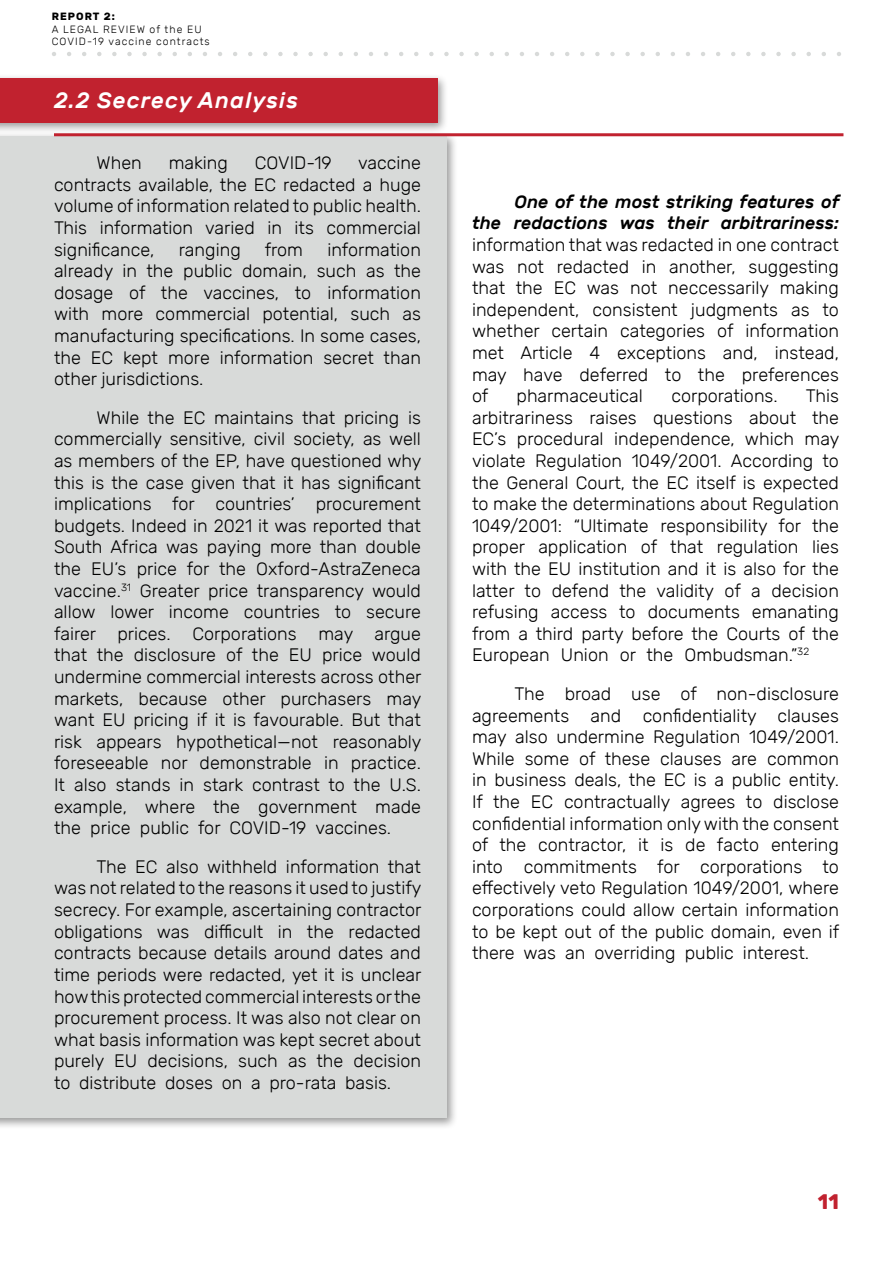
<style>
.page{position:relative;width:893px;height:1263px;background:#fff}
.page>*{position:absolute;margin:0;border:0;box-sizing:border-box;transform-origin:0 0}
.t1{font:italic 500 22.5px "Rubik";letter-spacing:.05em;color:#fff}
.t2{font:700 21px "Rubik";color:#c1222f}
.t3{font:300 18px/21.6px "Rubik";color:#000;text-align:justify}
.t4{font:italic 500 18px/21.6px "Rubik";color:#000;text-align:right}
.t5{font:300 10.5px/12.6px "Rubik";letter-spacing:.1em;color:#000}
.t6{font:700 10.5px "Rubik";letter-spacing:.1em;color:#000}
</style>
<div class="page">
<svg style="left:69px;top:52px;width:757px;height:4px"></svg>
<div style="left:0;top:131px;width:458px;height:998px;background:#000;opacity:.4"></div>
<div style="left:0;top:136px;width:446px;height:982px;background:#d8dad9"></div>
<div style="left:0;top:74px;width:448px;height:60px;background:#000;opacity:.4"></div>
<div style="left:0;top:79px;width:437px;height:44px;background:#c1222f"></div>
<hr style="left:54px;top:133px;width:789px;height:3px;background:#c1222f">
<p class="t6" style="left:52px;top:10px;width:65px">REPORT 2:</p>
<p class="t5" style="left:52px;top:23px;width:159px">A LEGAL REVIEW of the EU<br>COVID-19 vaccine contracts</p>
<p class="t1" style="left:54px;top:88px;width:246px">2.2 Secrecy Analysis</p>
<p class="t3" style="left:54px;top:152px;width:368px;text-indent:304px">vaccine contracts available, the EC redacted a huge volume of information related to public health.<br>This information varied in its commercial significance,</p>
<p class="t3" style="left:97px;top:152px;width:47px">When</p>
<p class="t3" style="left:169px;top:152px;width:61px">making</p>
<p class="t3" style="left:255px;top:152px;width:78px">COVID-19</p>
<p class="t3" style="left:54px;top:239px;width:368px;text-indent:273px">information already in the public domain, such as the dosage of the vaccines, to information with more commercial potential, such as manufacturing specifications. In some cases, the EC kept more information secret than other jurisdictions.</p>
<p class="t3" style="left:54px;top:407px;width:369px;text-indent:43px">While the EC maintains that pricing is commercially sensitive, civil society, as well as members of the EP, have questioned why this is the case given that it has significant implications for countries’ procurement budgets. Indeed in 2021 it was reported that South Africa was paying more than double the EU’s price for the Oxford-AstraZeneca vaccine.<sup>31</sup> Greater price transparency would allow lower income countries to secure fairer prices. Corporations may argue that the disclosure of the EU price would undermine commercial interests across other markets, because other purchasers may want EU pricing if it is favourable. But that risk appears hypothetical—not reasonably foreseeable nor demonstrable in practice.<br>It also stands in stark contrast to the U.S. example, where the government made the price public for COVID-19 vaccines.</p>
<p class="t3" style="left:54px;top:856px;width:369px;text-indent:43px">The EC also withheld information that was not related to the reasons it used to justify secrecy. For example, ascertaining contractor obligations was difficult in the redacted contracts because details around dates and time periods were redacted, yet it is unclear how this protected commercial interests or the procurement process. It was also not clear on what basis information was kept secret about purely EU decisions, such as the decision to distribute doses on a pro-rata basis.</p>
<p class="t3" style="left:179px;top:239px;width:63px">ranging</p>
<p class="t3" style="left:265px;top:239px;width:40px">from</p>
<p class="t4" style="left:472px;top:191px;width:369px">One of the most striking features of<br>the redactions was their arbitrariness:</p>
<p class="t3" style="left:472px;top:234px;width:368px">information that was redacted in one contract was not redacted in another, suggesting that the EC was not neccessarily making independent, consistent judgments as to whether certain categories of information met Article 4 exceptions and, instead, may have deferred to the preferences of</p>
<p class="t3" style="left:472px;top:385px;width:369px;text-indent:334px">This arbitrariness raises questions about the EC’s procedural independence, which may violate Regulation 1049/2001. According to the General Court, the EC itself is expected to make the determinations about Regulation 1049/2001: “Ultimate responsibility for the proper application of that regulation lies with the EU institution and it is also for the latter to defend the validity of a decision refusing access to documents emanating from a third party before the Courts of the European Union or the Ombudsman.”<sup>32</sup></p>
<p class="t3" style="left:472px;top:683px;width:369px;text-indent:43px">The broad use of non-disclosure agreements and confidentiality clauses may also undermine Regulation 1049/2001.<br>While some of these clauses are common in business deals, the EC is a public entity.<br>If the EC contractually agrees to disclose confidential information only with the consent of the contractor, it is de facto entering into commitments for corporations to effectively veto Regulation 1049/2001, where corporations could allow certain information to be kept out of the public domain, even if there was an overriding public interest.</p>
<p class="t3" style="left:516px;top:385px;width:128px">pharmaceutical</p>
<p class="t3" style="left:671px;top:385px;width:108px">corporations.</p>
<p class="t2" style="left:818px;top:1189px;width:23px">11</p>
</div>
